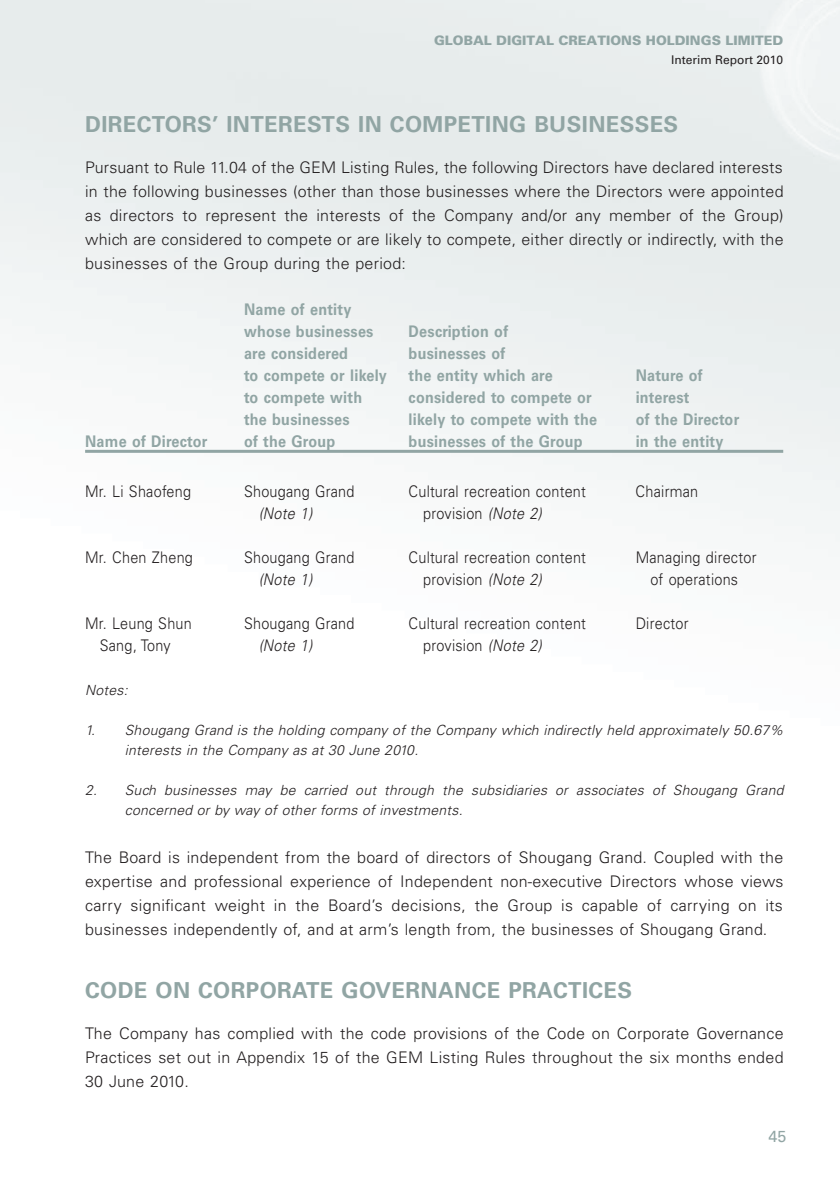
<style>
.page{position:relative;width:840px;height:1191px;background:#fff}
.page>*{position:absolute;margin:0;border:0;box-sizing:border-box;transform-origin:0 0}
.t1{font:700 22px "Univers LT Std";letter-spacing:.015em;color:#91a5a4}
.t2{font:300 16px/24px "Univers LT Std";letter-spacing:.015em;color:#231f20;text-align:justify}
.t3{font:700 16px/22px "Univers LT Std";letter-spacing:.015em;color:#91a5a4;scale:.9 1}
.t4{font:300 16px "Univers LT Std";letter-spacing:.015em;color:#231f20;scale:.9 1}
.t5{font:italic 300 16px "Univers LT Std";letter-spacing:.015em;color:#231f20;scale:.9 1}
.t6{font:16px "Univers LT Std";color:#91a5a4}
.t7{font:italic 300 14px/20px "Univers LT Std";letter-spacing:.015em;color:#231f20}
.t8{font:900 13px "Univers LT Std";color:#91a5a4}
.t9{font:12px "Univers LT Std";color:#231f20}
.s1{font-style:italic}
</style>
<div class="page">
<hr style="left:85px;top:450px;width:697px;height:3px;background:#91a5a4">
<p class="t8" style="left:434px;top:32px;width:349px">GLOBAL DIGITAL CREATIONS HOLDINGS LIMITED</p>
<p class="t9" style="left:670px;top:52px;width:114px">Interim Report 201 0</p>
<h1 class="t1" style="left:85px;top:111px;width:594px">DIRECTORS’ INTERESTS IN COMPETING BUSINESSES</h1>
<p class="t2" style="left:85px;top:155px;width:699px">Pursuant to Rule 11. 04 of the GEM Listing Rules, the following Directors have declared interests in the following businesses (other than those businesses where the Directors were appointed as directors to represent the interests of the Company and/or any member of the Group) which are considered to compete or are likely to compete, either directly or indirectly, with the businesses of the Group during the period:</p>
<p class="t3" style="left:244px;top:298px;width:145px">Name of entity whose businesses</p>
<p class="t3" style="left:408px;top:320px;width:112px">Description of</p>
<p class="t3" style="left:244px;top:342px;width:117px">are considered</p>
<p class="t3" style="left:408px;top:342px;width:109px">businesses of</p>
<p class="t3" style="left:244px;top:364px;width:160px">to compete or likely</p>
<p class="t3" style="left:408px;top:364px;width:161px">the entity which are</p>
<p class="t3" style="left:635px;top:364px;width:76px">Nature of</p>
<p class="t3" style="left:244px;top:386px;width:133px">to compete with</p>
<p class="t3" style="left:408px;top:386px;width:205px">considered to compete or</p>
<p class="t3" style="left:635px;top:386px;width:61px">interest</p>
<p class="t3" style="left:244px;top:408px;width:119px">the businesses</p>
<p class="t3" style="left:408px;top:408px;width:211px">likely to compete with the</p>
<p class="t3" style="left:635px;top:408px;width:117px">of the Director</p>
<p class="t3" style="left:85px;top:430px;width:137px">Name of Director</p>
<p class="t3" style="left:244px;top:430px;width:103px">of the Group</p>
<p class="t3" style="left:408px;top:430px;width:195px">businesses of the Group</p>
<p class="t3" style="left:635px;top:430px;width:99px">in the entity</p>
<p class="t4" style="left:85px;top:481px;width:119px">Mr. Li Shaofeng</p>
<p class="t4" style="left:244px;top:481px;width:124px">Shougang Grand</p>
<p class="t4" style="left:408px;top:481px;width:198px">Cultural recreation content</p>
<p class="t4" style="left:635px;top:481px;width:71px">Chairman</p>
<p class="t5" style="left:258px;top:503px;width:61px">(Note 1)</p>
<p class="t4" style="left:423px;top:503px;width:133px">provision <span class="s1">(Note 2)</span></p>
<p class="t4" style="left:85px;top:547px;width:121px">Mr. Chen Zheng</p>
<p class="t4" style="left:244px;top:547px;width:124px">Shougang Grand</p>
<p class="t4" style="left:408px;top:547px;width:198px">Cultural recreation content</p>
<p class="t4" style="left:635px;top:547px;width:136px">Managing director</p>
<p class="t5" style="left:258px;top:569px;width:61px">(Note 1)</p>
<p class="t4" style="left:423px;top:569px;width:133px">provision <span class="s1">(Note 2)</span></p>
<p class="t4" style="left:650px;top:569px;width:99px">of operations</p>
<p class="t4" style="left:85px;top:613px;width:120px">Mr. Leung Shun</p>
<p class="t4" style="left:244px;top:613px;width:124px">Shougang Grand</p>
<p class="t4" style="left:408px;top:613px;width:198px">Cultural recreation content</p>
<p class="t4" style="left:635px;top:613px;width:60px">Director</p>
<p class="t4" style="left:100px;top:635px;width:80px">Sang, Tony</p>
<p class="t5" style="left:258px;top:635px;width:61px">(Note 1)</p>
<p class="t4" style="left:423px;top:635px;width:133px">provision <span class="s1">(Note 2)</span></p>
<p class="t7" style="left:85px;top:680px;width:44px">Notes:</p>
<p class="t7" style="left:125px;top:720px;width:659px;text-indent:-40px">1. Shougang Grand is the holding company of the Company which indirectly held approximately 50.67% interests in the Company as at 30 June 2010.</p>
<p class="t7" style="left:125px;top:780px;width:659px;text-indent:-40px">2. Such businesses may be carried out through the subsidiaries or associates of Shougang Grand concerned or by way of other forms of investments.</p>
<p class="t2" style="left:85px;top:845px;width:699px">The Board is independent from the board of directors of Shougang Grand. Coupled with the expertise and professional experience of Independent non-executive Directors whose views carry significant weight in the Board’s decisions, the Group is capable of carrying on its businesses independently of, and at arm’s length from, the businesses of Shougang Grand.</p>
<h1 class="t1" style="left:85px;top:977px;width:548px">CODE ON CORPORATE GOVERNANCE PRACTICES</h1>
<p class="t2" style="left:85px;top:1021px;width:699px">The Company has complied with the code provisions of the Code on Corporate Governance Practices set out in Appendix 15 of the GEM Listing Rules throughout the six months ended 30 June 2010.</p>
<p class="t6" style="left:768px;top:1126px;width:10px">45</p>
</div>
